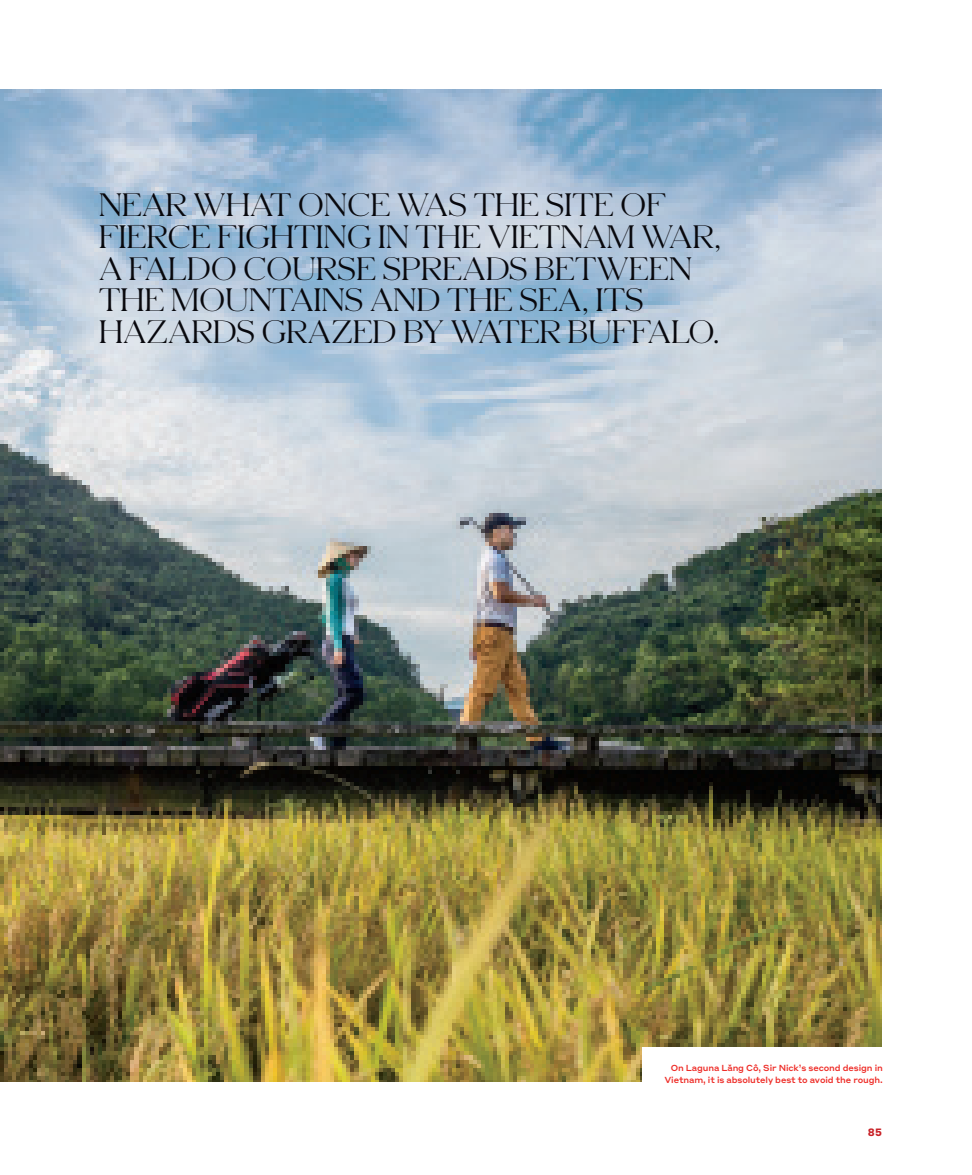
<style>
.page{position:relative;width:972px;height:1175px;background:#fff}
.page>*{position:absolute;margin:0;border:0;box-sizing:border-box;transform-origin:0 0}
.BODY_Sans_Serif{font:300 30.15px/31.8px "Schnyder Wide S";letter-spacing:.01em;color:#08080d}
.t1{font:700 10.5px "Styrene A";color:#c82026}
.CAPTION_Sans_Serif{font:500 8.7px/11.4px "Styrene A";letter-spacing:-.01em;color:#ee2d28;text-align:right}
</style>
<div class="page">
<img style="left:0;top:90px;width:882px;height:992px">
<div style="left:643px;top:1046px;width:246px;height:40px;background:#fff"></div>
<p class="BODY_Sans_Serif" style="left:99px;top:189px;width:624px">NEAR WHAT ONCE WAS THE SITE OF<br>FIERCE FIGHTING IN THE VIETNAM WAR,<br>A FALDO COURSE SPREADS BETWEEN<br>THE MOUNTAINS AND THE SEA, ITS<br>HAZARDS GRAZED BY WATER BUFFALO.</p>
<p class="CAPTION_Sans_Serif" style="left:664px;top:1061px;width:220px">On Laguna Lăng Cô, Sir Nick’s second design in<br>Vietnam, it is absolutely best to avoid the rough.</p>
<p class="t1" style="left:868px;top:1123px;width:16px">85</p>
</div>
